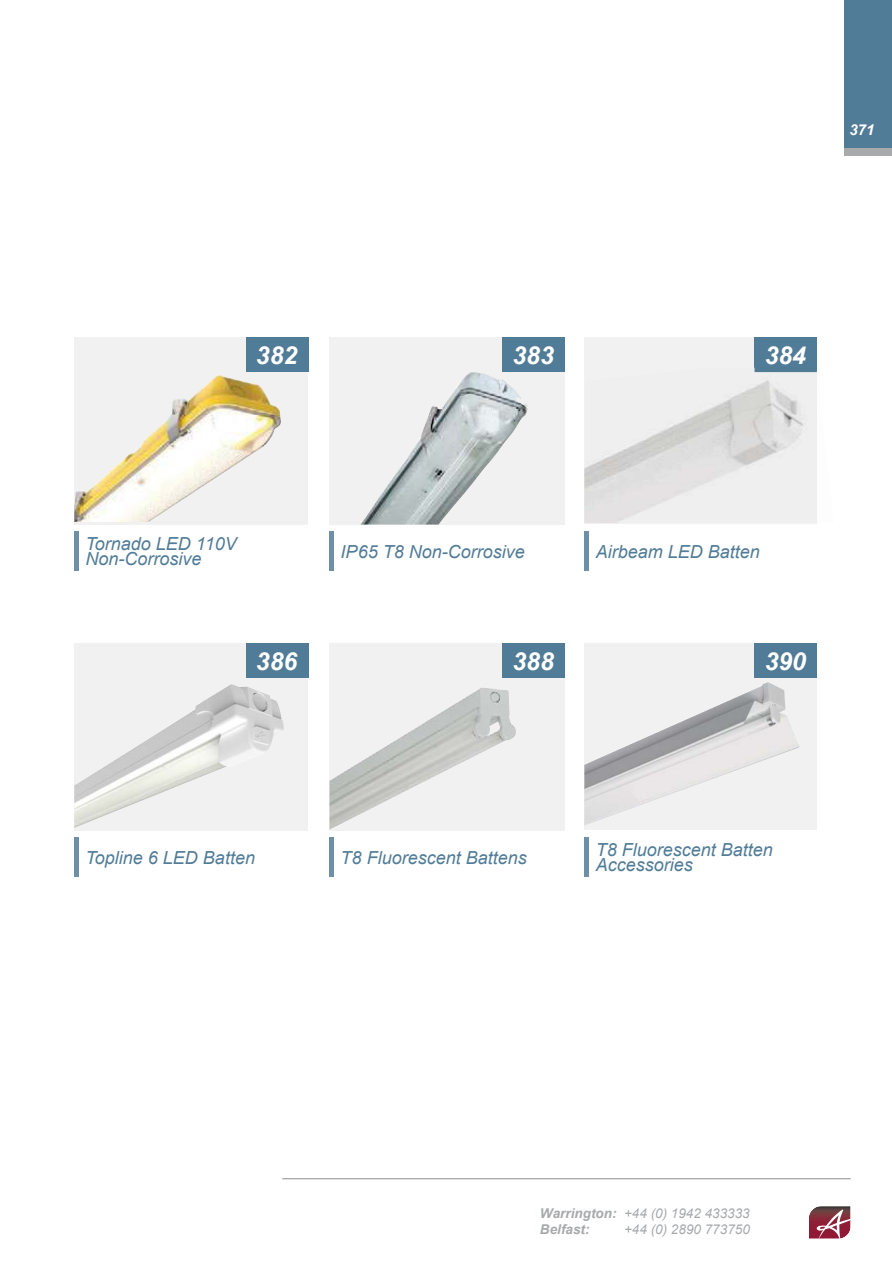
<style>
.page{position:relative;width:892px;height:1268px;background:#fff}
.page>*{position:absolute;margin:0;border:0;box-sizing:border-box;transform-origin:0 0}
.t1{font:italic 700 24.75px "Arial";color:#fff}
.t2{font:italic 18px/15px "Arial";color:#517c97}
.t3{font:italic 700 15px "Arial";color:#fff}
.t4{font:italic 700 13.5px/16.2px "Arial";color:#a7a9ab}
.t5{font:italic 13.5px "Arial";color:#a7a9ab}
.s1{font-weight:400}
</style>
<div class="page">
<img style="left:809px;top:1206px;width:41px;height:32px">
<hr style="left:282px;top:1178px;width:568px;height:1px;background:#a7a9ab">
<svg style="left:816px;top:1209px;width:34px;height:29px"></svg>
<div style="left:74px;top:337px;width:234px;height:187px;background:#f1f1f2"></div>
<div style="left:246px;top:337px;width:62px;height:35px;background:#517c97"></div>
<div style="left:329px;top:337px;width:236px;height:187px;background:#f1f1f2"></div>
<div style="left:502px;top:337px;width:63px;height:35px;background:#517c97"></div>
<div style="left:584px;top:337px;width:232px;height:187px;background:#f1f1f2"></div>
<div style="left:754px;top:337px;width:62px;height:35px;background:#517c97"></div>
<hr style="left:74px;top:531px;width:4px;height:40px;background:#6d90a8">
<hr style="left:329px;top:531px;width:4px;height:40px;background:#6d90a8">
<hr style="left:584px;top:531px;width:4px;height:40px;background:#6d90a8">
<div style="left:74px;top:643px;width:234px;height:188px;background:#f1f1f2"></div>
<div style="left:246px;top:643px;width:62px;height:35px;background:#517c97"></div>
<div style="left:329px;top:643px;width:236px;height:188px;background:#f1f1f2"></div>
<div style="left:502px;top:643px;width:63px;height:35px;background:#517c97"></div>
<hr style="left:74px;top:837px;width:4px;height:40px;background:#6d90a8">
<hr style="left:329px;top:837px;width:4px;height:40px;background:#6d90a8">
<div style="left:584px;top:643px;width:232px;height:187px;background:#f1f1f2"></div>
<div style="left:754px;top:643px;width:62px;height:35px;background:#517c97"></div>
<hr style="left:584px;top:837px;width:4px;height:40px;background:#6d90a8">
<img style="left:74px;top:375px;width:207px;height:147px">
<img style="left:361px;top:372px;width:167px;height:152px">
<img style="left:816px;top:368px;width:1px;height:155px">
<img style="left:681px;top:372px;width:135px;height:67px">
<img style="left:584px;top:422px;width:97px;height:74px">
<img style="left:676px;top:439px;width:121px;height:57px">
<img style="left:74px;top:684px;width:210px;height:144px">
<img style="left:584px;top:682px;width:215px;height:143px">
<img style="left:329px;top:688px;width:187px;height:141px">
<div style="left:844px;top:148px;width:47px;height:8px;background:#a7a9ab"></div>
<div style="left:844px;top:0;width:47px;height:148px;background:#517c97"></div>
<p class="t3" style="left:849px;top:124px;width:27px">371</p>
<h1 class="t1" style="left:256px;top:346px;width:43px">382</h1>
<h1 class="t1" style="left:263px;top:346px;width:29px">50</h1>
<h1 class="t1" style="left:512px;top:346px;width:43px">383</h1>
<h1 class="t1" style="left:519px;top:346px;width:29px">50</h1>
<h1 class="t1" style="left:764px;top:346px;width:43px">384</h1>
<h1 class="t1" style="left:771px;top:346px;width:29px">50</h1>
<p class="t2" style="left:85px;top:538px;width:153px">Tornado LED 110V<br>Non-Corrosive</p>
<p class="t2" style="left:340px;top:545px;width:186px">IP65 T8 Non-Corrosive</p>
<p class="t2" style="left:595px;top:545px;width:166px">Airbeam LED Batten</p>
<h1 class="t1" style="left:256px;top:652px;width:43px">386</h1>
<h1 class="t1" style="left:263px;top:652px;width:29px">50</h1>
<h1 class="t1" style="left:512px;top:652px;width:43px">388</h1>
<h1 class="t1" style="left:519px;top:652px;width:29px">50</h1>
<h1 class="t1" style="left:764px;top:652px;width:43px">390</h1>
<h1 class="t1" style="left:771px;top:652px;width:29px">50</h1>
<p class="t2" style="left:85px;top:851px;width:171px">Topline 6 LED Batten</p>
<p class="t2" style="left:340px;top:851px;width:188px">T8 Fluorescent Battens</p>
<p class="t2" style="left:595px;top:843px;width:179px">T8 Fluorescent Batten<br>Accessories</p>
<p class="t4" style="left:540px;top:1206px;width:211px">Warrington: <span class="s1">+44 (0) 1942 433333<br></span>Belfast:</p>
<p class="t5" style="left:624px;top:1224px;width:127px">+44 (0) 2890 773750</p>
</div>
